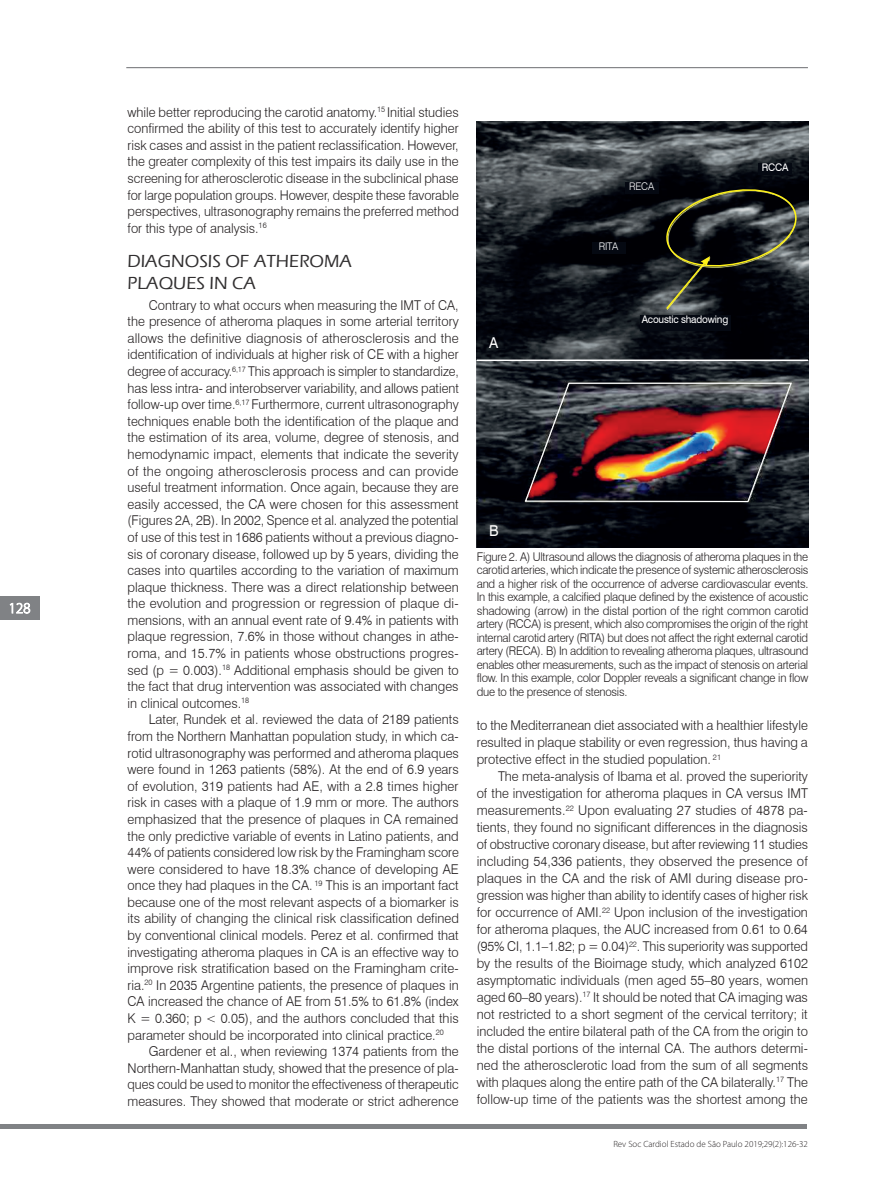
<style>
.page{position:relative;width:893px;height:1191px;background:#fff}
.page>*{position:absolute;margin:0;border:0;box-sizing:border-box;transform-origin:0 0}
.Subtitulo-Padrão{font:500 18px/21.8px "Eras ITC";color:#312f30}
._03_TEXTO{font:15px "Swiss 721 BT";color:#fff;scale:.96 1}
._03_TEXTO-2{font:300 13.5px/16.6px "Swiss 721 BT";color:#231f20;text-align:justify;scale:.96 1}
.Legenda_Txt_-_08{font:300 12px/13.5px "Swiss 721 BT";letter-spacing:-.02em;color:#231f20;text-align:justify;scale:.95 1}
.Legenda_Txt_-_08-2{font:10.5px "Swiss 721 BT";letter-spacing:-.02em;color:#fff;scale:.95 1}
.Legenda_Txt_-_08-3{font:300 10.5px "Swiss 721 BT";letter-spacing:-.02em;color:#fff;scale:.95 1}
.titulação_conselho{font:300 9px "Myriad Pro";color:#231f20}
</style>
<div class="page">
<div style="left:0;top:596px;width:39px;height:24px;background:#808285"></div>
<svg style="left:9px;top:602px;width:22px;height:12px"></svg>
<hr style="left:126px;top:67px;width:682px;height:1px;background:#6c6d70">
<hr style="left:0;top:1124px;width:807px;height:4px;background:#808285">
<img style="left:477px;top:121px;width:331px;height:426px">
<svg style="left:663px;top:185px;width:137px;height:126px;background:#272a25"></svg>
<img style="left:524px;top:382px;width:268px;height:120px">
<hr style="left:477px;top:359px;width:331px;height:2px;background:#fff">
<div style="left:640px;top:315px;width:90px;height:15px;background:#050912"></div>
<div style="left:759px;top:163px;width:33px;height:11px;background:#050912"></div>
<div style="left:625px;top:182px;width:33px;height:11px;background:#050912"></div>
<div style="left:592px;top:242px;width:33px;height:12px;background:#050912"></div>
<p class="_03_TEXTO-2" style="left:128px;top:103px;width:347px">while better reproducing the carotid anatomy.<sup>15</sup> Initial studies confirmed the ability of this test to accurately identify higher risk cases and assist in the patient reclassification. However, the greater complexity of this test impairs its daily use in the screening for atherosclerotic disease in the subclinical phase for large population groups. However, despite these favorable perspectives, ultrasonography remains the preferred method for this type of analysis.<sup>16</sup></p>
<p class="Subtitulo-Padrão" style="left:128px;top:250px;width:226px">DIAGNOSIS OF ATHEROMA<br>PLAQUES IN CA</p>
<p class="_03_TEXTO-2" style="left:128px;top:296px;width:347px;text-indent:21px">Contrary to what occurs when measuring the IMT of CA, the presence of atheroma plaques in some arterial territory allows the definitive diagnosis of atherosclerosis and the identification of individuals at higher risk of CE with a higher degree of accuracy.<sup>6,17</sup> This approach is simpler to standardize, has less intra- and interobserver variability, and allows patient follow-up over time.<sup>6,17</sup> Furthermore, current ultrasonography techniques enable both the identification of the plaque and the estimation of its area, volume, degree of stenosis, and hemodynamic impact, elements that indicate the severity of the ongoing atherosclerosis process and can provide useful treatment information. Once again, because they are easily accessed, the CA were chosen for this assessment (Figures 2A, 2B). In 2002, Spence et al. analyzed the potential of use of this test in 1686 patients without a previous diagno&shy;sis of coronary disease, followed up by 5 years, dividing the cases into quartiles according to the variation of maximum plaque thickness. There was a direct relationship between the evolution and progression or regression of plaque di&shy;mensions, with an annual event rate of 9.4% in patients with plaque regression, 7.6% in those without changes in athe&shy;roma, and 15.7% in patients whose obstructions progres&shy;sed (p = 0.003).<sup>18</sup> Additional emphasis should be given to the fact that drug intervention was associated with changes in clinical outcomes.<sup>18</sup></p>
<p class="_03_TEXTO-2" style="left:128px;top:711px;width:347px;text-indent:21px">Later, Rundek et al. reviewed the data of 2189 patients from the Northern Manhattan population study, in which ca&shy;rotid ultrasonography was performed and atheroma plaques were found in 1263 patients (58%). At the end of 6.9 years of evolution, 319 patients had AE, with a 2.8 times higher risk in cases with a plaque of 1.9 mm or more. The authors emphasized that the presence of plaques in CA remained the only predictive variable of events in Latino patients, and 44% of patients considered low risk by the Framingham score were considered to have 18.3% chance of developing AE once they had plaques in the CA. <sup>19</sup> This is an important fact because one of the most relevant aspects of a biomarker is its ability of changing the clinical risk classification defined by conventional clinical models. Perez et al. confirmed that investigating atheroma plaques in CA is an effective way to improve risk stratification based on the Framingham crite&shy;ria.<sup>20</sup> In 2035 Argentine patients, the presence of plaques in CA increased the chance of AE from 51.5% to 61.8% (index K = 0.360; p &lt; 0.05), and the authors concluded that this parameter should be incorporated into clinical practice.<sup>20</sup></p>
<p class="_03_TEXTO-2" style="left:128px;top:1043px;width:346px;text-indent:21px">Gardener et al., when reviewing 1374 patients from the Northern-Manhattan study, showed that the presence of pla&shy;ques could be used to monitor the effectiveness of therapeutic measures. They showed that moderate or strict adherence</p>
<p class="_03_TEXTO" style="left:489px;top:334px;width:11px">A</p>
<p class="_03_TEXTO" style="left:489px;top:522px;width:11px">B</p>
<p class="Legenda_Txt_-_08-3" style="left:629px;top:180px;width:28px">RECA</p>
<p class="Legenda_Txt_-_08-3" style="left:599px;top:240px;width:22px">RITA</p>
<p class="Legenda_Txt_-_08-2" style="left:642px;top:313px;width:93px">Acoustic shadowing</p>
<p class="Legenda_Txt_-_08-2" style="left:762px;top:161px;width:30px">RCCA</p>
<p class="Legenda_Txt_-_08" style="left:477px;top:549px;width:351px">Figure 2. A) Ultrasound allows the diagnosis of atheroma plaques in the carotid arteries, which indicate the presence of systemic atherosclerosis and a higher risk of the occurrence of adverse cardiovascular events.<br>In this example, a calcified plaque defined by the existence of acoustic shadowing (arrow) in the distal portion of the right common carotid artery (RCCA) is present, which also compromises the origin of the right internal carotid artery (RITA) but does not affect the right external carotid artery (RECA). B) In addition to revealing atheroma plaques, ultrasound enables other measurements, such as the impact of stenosis on arterial flow. In this example, color Doppler reveals a significant change in flow due to the presence of stenosis.</p>
<p class="_03_TEXTO-2" style="left:477px;top:717px;width:346px">to the Mediterranean diet associated with a healthier lifestyle resulted in plaque stability or even regression, thus having a protective effect in the studied population. <sup>21</sup></p>
<p class="_03_TEXTO-2" style="left:477px;top:768px;width:347px;text-indent:21px">The meta-analysis of Ibama et al. proved the superiority of the investigation for atheroma plaques in CA versus IMT measurements.<sup>22</sup> Upon evaluating 27 studies of 4878 pa&shy;tients, they found no significant differences in the diagnosis of obstructive coronary disease, but after reviewing 11 studies including 54,336 patients, they observed the presence of plaques in the CA and the risk of AMI during disease pro&shy;gression was higher than ability to identify cases of higher risk for occurrence of AMI.<sup>22</sup> Upon inclusion of the investigation for atheroma plaques, the AUC increased from 0.61 to 0.64 (95% CI, 1.1–1.82; p = 0.04)<sup>22</sup>. This superiority was supported by the results of the Bioimage study, which analyzed 6102 asymptomatic individuals (men aged 55–80 years, women aged 60–80 years).<sup>17</sup> It should be noted that CA imaging was not restricted to a short segment of the cervical territory; it included the entire bilateral path of the CA from the origin to the distal portions of the internal CA. The authors determi&shy;ned the atherosclerotic load from the sum of all segments with plaques along the entire path of the CA bilaterally.<sup>17</sup> The follow-up time of the patients was the shortest among the</p>
<p class="titulação_conselho" style="left:613px;top:1138px;width:196px">Rev Soc Cardiol Estado de São Paulo 2019;29(2):126-32</p>
</div>
